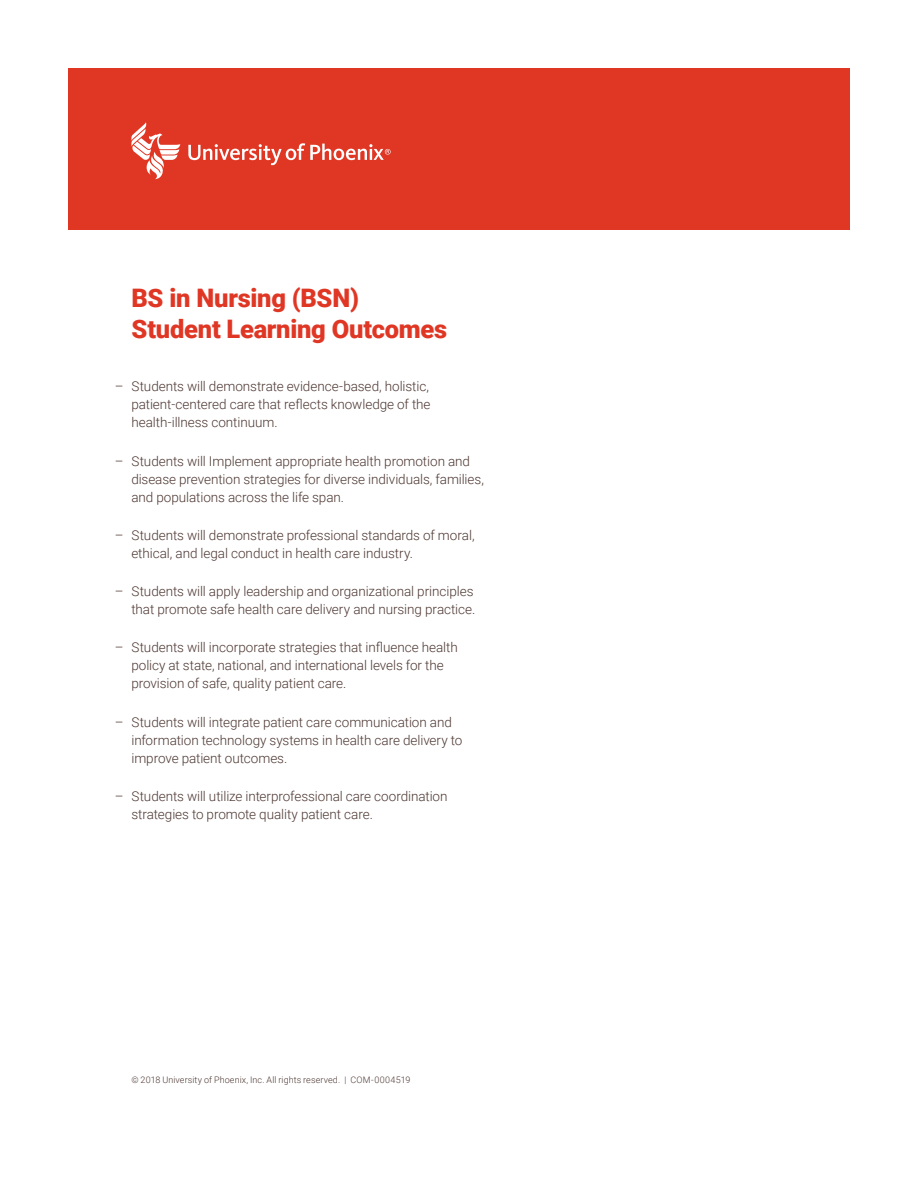
<style>
.page{position:relative;width:918px;height:1188px;background:#fff}
.page>*{position:absolute;margin:0;border:0;box-sizing:border-box;transform-origin:0 0}
.t1{font:900 25.5px/30.6px "Roboto";letter-spacing:-.01em;color:#e03725}
.t2{font:300 13.5px/18px "Roboto";letter-spacing:-.005em;color:#4d3732}
.t3{font:300 9px "Roboto";letter-spacing:.01em;color:#4d3732}
</style>
<div class="page">
<div style="left:68px;top:68px;width:782px;height:162px;background:#e03725"></div>
<svg style="left:131px;top:122px;width:49px;height:57px"></svg>
<svg style="left:188px;top:143px;width:203px;height:22px"></svg>
<h1 class="t1" style="left:131px;top:282px;width:317px">BS in Nursing (BSN)<br>Student Learning Outcomes</h1>
<p class="t2" style="left:131px;top:377px;width:301px;text-align:justify;text-indent:-16px">– Students will demonstrate evidence-based, holistic, patient-centered care that reflects knowledge of the health-illness continuum.</p>
<p class="t2" style="left:131px;top:451px;width:354px;text-indent:-16px">– Students will Implement appropriate health promotion and disease prevention strategies for diverse individuals, families, and populations across the life span.</p>
<p class="t2" style="left:131px;top:526px;width:345px;text-indent:-16px">– Students will demonstrate professional standards of moral, ethical, and legal conduct in health care industry.</p>
<p class="t2" style="left:115px;top:582px;width:362px;text-align:right">– Students will apply leadership and organizational principles that promote safe health care delivery and nursing practice.</p>
<p class="t2" style="left:131px;top:638px;width:328px;text-indent:-16px">– Students will incorporate strategies that influence health policy at state, national, and international levels for the provision of safe, quality patient care.</p>
<p class="t2" style="left:131px;top:712px;width:333px;text-indent:-16px">– Students will integrate patient care communication and information technology systems in health care delivery to improve patient outcomes.</p>
<p class="t2" style="left:131px;top:786px;width:318px;text-indent:-16px">– Students will utilize interprofessional care coordination strategies to promote quality patient care.</p>
<p class="t3" style="left:131px;top:1073px;width:281px">© 2018 University of Phoenix, Inc. All rights reserved. | COM-0004519</p>
</div>
